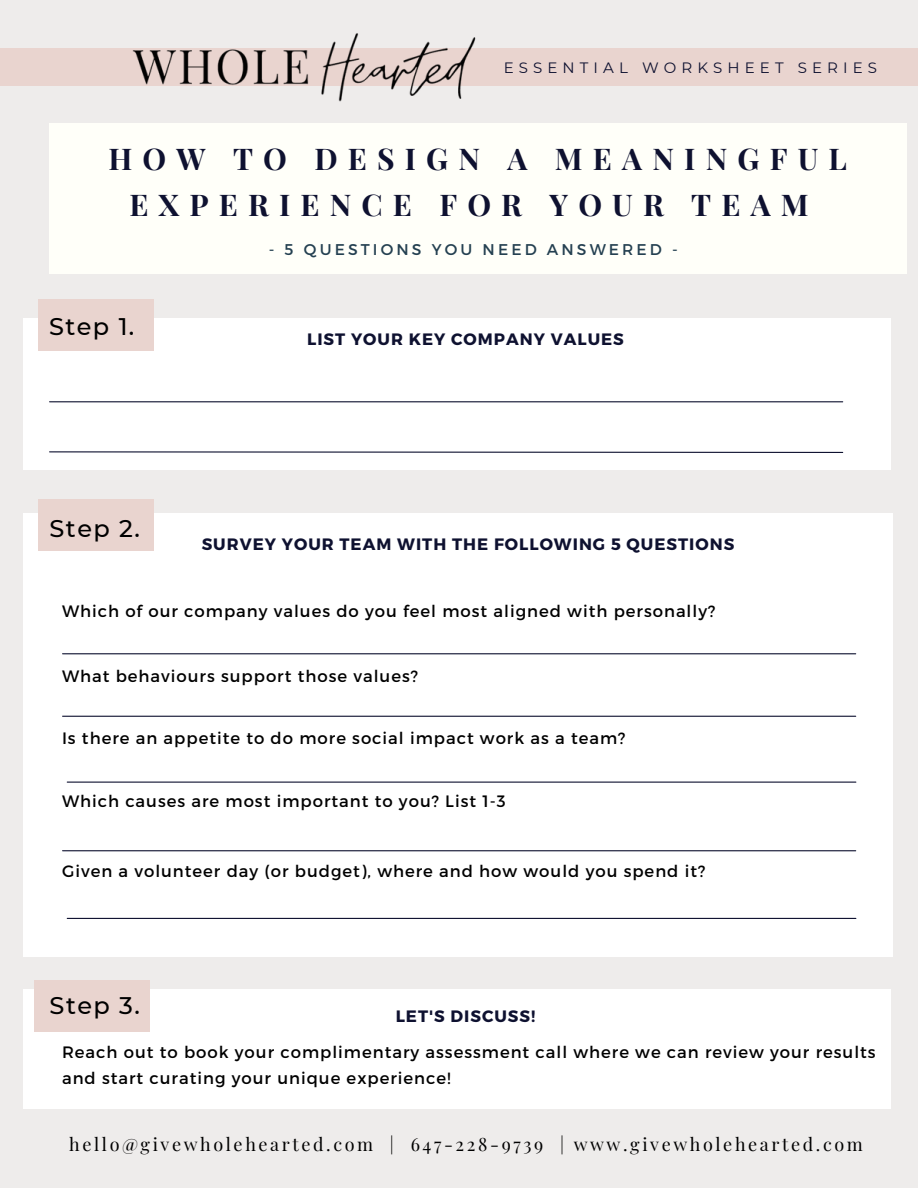
<style>
.page{position:relative;width:918px;height:1188px;background:#eeeceb}
.page>*{position:absolute;margin:0;border:0;box-sizing:border-box;transform-origin:0 0}
.t1{font:700 30px/46.2px "Playfair Display";letter-spacing:.34em;color:#0e1130;text-align:center}
.t2{font:500 24px "Montserrat";letter-spacing:.06em;color:#000}
.t3{font:18px "Playfair Display";letter-spacing:.145em;color:#000}
.t4{font:16.5px/25.8px "Montserrat";letter-spacing:.06em;color:#000}
.t5{font:700 16.5px "Montserrat";letter-spacing:.06em;color:#0e1130}
.t6{font:15.6px "Montserrat";letter-spacing:.2em;color:#244051}
.t7{font:15px "Montserrat";letter-spacing:.34em;color:#0e1130}
</style>
<div class="page">
<div style="left:49px;top:123px;width:857px;height:151px;background:#fffff9"></div>
<div style="left:0;top:48px;width:918px;height:38px;background:#e9d4cf"></div>
<img style="left:132px;top:33px;width:344px;height:69px">
<div style="left:23px;top:318px;width:867px;height:152px;background:#fff"></div>
<div style="left:23px;top:514px;width:870px;height:443px;background:#fff"></div>
<div style="left:23px;top:989px;width:867px;height:120px;background:#fff"></div>
<div style="left:34px;top:980px;width:116px;height:52px;background:#e9d4cf"></div>
<div style="left:39px;top:299px;width:115px;height:51px;background:#e9d4cf"></div>
<hr style="left:50px;top:401px;width:793px;height:1px;background:#0e1130">
<svg style="left:49px;top:451px;width:795px;height:2px;background:#767889"></svg>
<div style="left:39px;top:499px;width:115px;height:51px;background:#e9d4cf"></div>
<hr style="left:63px;top:653px;width:793px;height:1px;background:#0e1130">
<hr style="left:63px;top:716px;width:793px;height:1px;background:#0e1130">
<hr style="left:67px;top:782px;width:789px;height:1px;background:#0e1130">
<hr style="left:63px;top:850px;width:793px;height:1px;background:#0e1130">
<hr style="left:67px;top:918px;width:789px;height:1px;background:#0e1130">
<p class="t7" style="left:504px;top:58px;width:375px">ESSENTIAL WORKSHEET SERIES</p>
<p class="t1" style="left:108px;top:134px;width:740px">HOW TO DESIGN A MEANINGFUL<br>EXPERIENCE FOR YOUR TEAM</p>
<p class="t6" style="left:269px;top:239px;width:411px">- 5 QUESTIONS YOU NEED ANSWERED -</p>
<p class="t2" style="left:49px;top:312px;width:87px">Step 1.</p>
<p class="t5" style="left:307px;top:329px;width:318px">LIST YOUR KEY COMPANY VALUES</p>
<p class="t2" style="left:50px;top:514px;width:92px">Step 2.</p>
<p class="t5" style="left:202px;top:534px;width:534px">SURVEY YOUR TEAM WITH THE FOLLOWING 5 QUESTIONS</p>
<p class="t4" style="left:62px;top:598px;width:655px">Which of our company values do you feel most aligned with personally?</p>
<p class="t4" style="left:62px;top:663px;width:358px">What behaviours support those values?</p>
<p class="t4" style="left:62px;top:725px;width:565px">Is there an appetite to do more social impact work as a team?</p>
<p class="t4" style="left:62px;top:788px;width:445px">Which causes are most important to you? List 1-3</p>
<p class="t4" style="left:62px;top:857px;width:645px">Given a volunteer day (or budget), where and how would you spend it?</p>
<p class="t2" style="left:50px;top:990px;width:92px">Step 3.</p>
<p class="t5" style="left:396px;top:1006px;width:141px">LET'S DISCUSS!</p>
<p class="t4" style="left:62px;top:1038px;width:815px">Reach out to book your complimentary assessment call where we can review your results and start curating your unique experience!</p>
<p class="t3" style="left:69px;top:1132px;width:795px">hello@givewholehearted.com | 647-228-9739 | www.givewholehearted.com</p>
</div>
